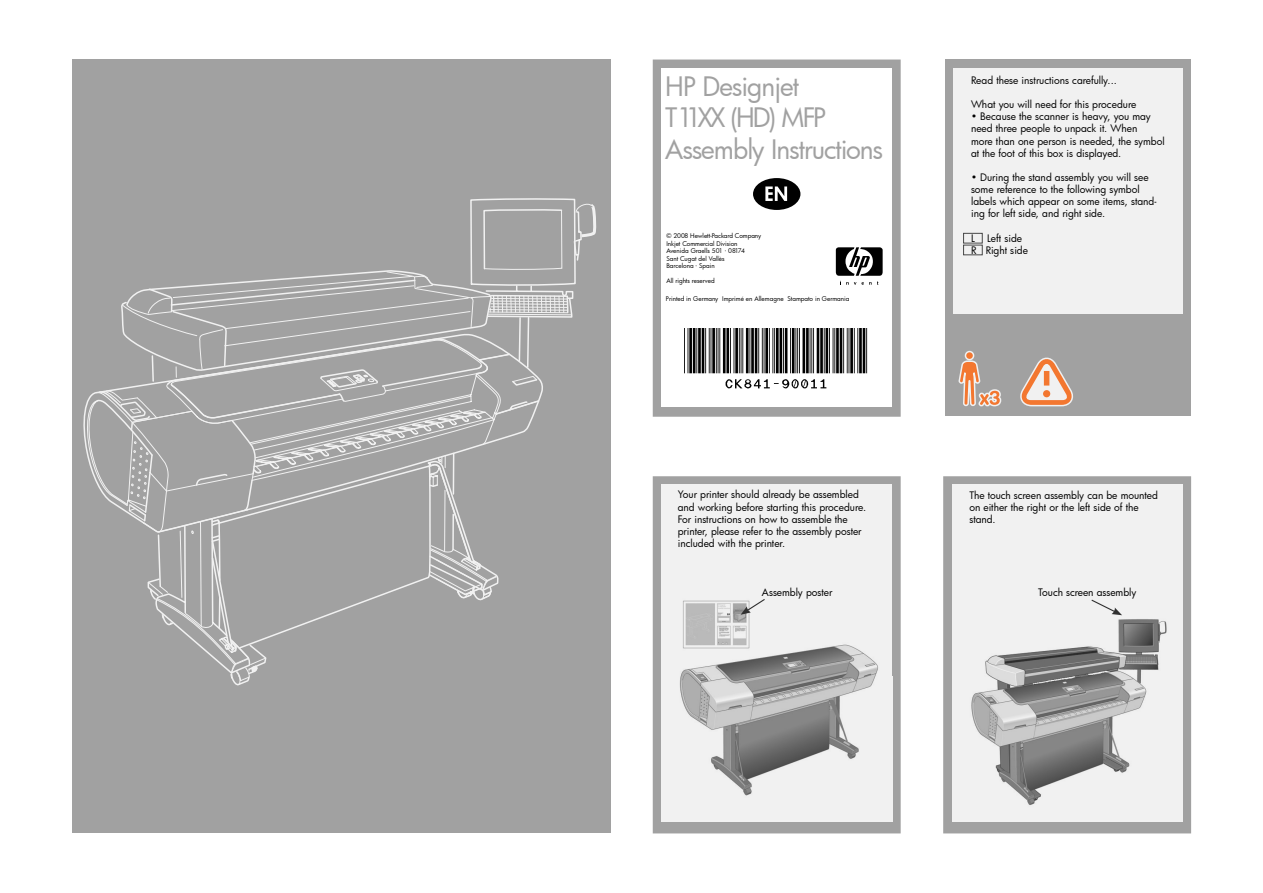
<style>
.page{position:relative;width:1263px;height:893px;background:#fff}
.page>*{position:absolute;margin:0;border:0;box-sizing:border-box;transform-origin:0 0}
.t1{font:26.25px/31.5px "Futura Bk";letter-spacing:-.04em;color:#a1a1a1}
.t2{font:10.2px/12.1px "Futura Bk";color:#000}
.t3{font:6.3px/7.5px "Futura Bk";color:#000}
</style>
<div class="page">
<div style="left:654px;top:61px;width:245px;height:354px;background:#a1a1a1"></div>
<div style="left:653px;top:60px;width:248px;height:357px;border:3px solid #a1a1a1"></div>
<div style="left:661px;top:68px;width:231px;height:225px;background:#fff"></div>
<div style="left:654px;top:478px;width:245px;height:354px;background:#a1a1a1"></div>
<div style="left:653px;top:476px;width:248px;height:357px;border:3px solid #a1a1a1"></div>
<div style="left:661px;top:485px;width:231px;height:225px;background:#f1f1f1"></div>
<div style="left:945px;top:478px;width:244px;height:354px;background:#a1a1a1"></div>
<div style="left:943px;top:476px;width:248px;height:357px;border:3px solid #a1a1a1"></div>
<div style="left:952px;top:485px;width:230px;height:225px;background:#f1f1f1"></div>
<div style="left:661px;top:288px;width:231px;height:119px;background:#fff"></div>
<div style="left:72px;top:60px;width:538px;height:773px;background:#a1a1a1"></div>
<div style="left:945px;top:59px;width:245px;height:357px;background:#a1a1a1"></div>
<div style="left:953px;top:68px;width:229px;height:245px;background:#f1f1f1"></div>
<div style="left:661px;top:676px;width:231px;height:146px;background:#f1f1f1"></div>
<div style="left:952px;top:676px;width:230px;height:146px;background:#f1f1f1"></div>
<svg style="left:84px;top:198px;width:513px;height:488px"></svg>
<img style="left:680px;top:600px;width:198px;height:196px">
<svg style="left:740px;top:599px;width:26px;height:16px"></svg>
<svg style="left:1020px;top:357px;width:53px;height:50px"></svg>
<svg style="left:958px;top:313px;width:45px;height:94px"></svg>
<div style="left:963px;top:233px;width:20px;height:10px;border:1px solid #474747"></div>
<div style="left:963px;top:245px;width:20px;height:10px;border:1px solid #474747"></div>
<svg style="left:836px;top:247px;width:47px;height:38px"></svg>
<img style="left:971px;top:615px;width:196px;height:190px">
<svg style="left:1091px;top:599px;width:31px;height:16px"></svg>
<img style="left:684px;top:328px;width:183px;height:61px">
<div style="left:753px;top:178px;width:47px;height:32px;background:#000;border-radius:50%"></div>
<svg style="left:765px;top:186px;width:22px;height:15px"></svg>
<h1 class="t1" style="left:665px;top:70px;width:220px">HP Designjet<br>T11XX (HD) MFP<br>Assembly Instructions</h1>
<p class="t3" style="left:666px;top:232px;width:96px">© 2008 Hewlett-Packard Company<br>Inkjet Commercial Division<br>Avenida Graells 501 · 08174<br>Sant Cugat del Vallès<br>Barcelona · Spain</p>
<p class="t3" style="left:666px;top:277px;width:50px">All rights reserved</p>
<p class="t3" style="left:666px;top:294px;width:185px">Printed in Germany Imprimé en Allemagne Stampato in Germania</p>
<p class="t2" style="left:678px;top:488px;width:190px">Your printer should already be assembled and working before starting this procedure.<br>For instructions on how to assemble the printer, please refer to the assembly poster included with the printer.</p>
<p class="t2" style="left:762px;top:586px;width:72px">Assembly poster</p>
<p class="t2" style="left:971px;top:74px;width:147px">Read these instructions carefully...</p>
<p class="t2" style="left:971px;top:98px;width:167px">What you will need for this procedure</p>
<p class="t2" style="left:971px;top:110px;width:195px">• Because the scanner is heavy, you may need three people to unpack it. When<br>more than one person is needed, the symbol at the foot of this box is displayed.</p>
<p class="t2" style="left:971px;top:171px;width:187px">• During the stand assembly you will see some reference to the following symbol labels which appear on some items, stand&shy;ing for left side, and right side.</p>
<p class="t2" style="left:971px;top:232px;width:58px">L Left side<br>R Right side</p>
<p class="t2" style="left:969px;top:489px;width:190px">The touch screen assembly can be mounted on either the right or the left side of the stand.</p>
<p class="t2" style="left:1038px;top:586px;width:100px">Touch screen assembly</p>
</div>
